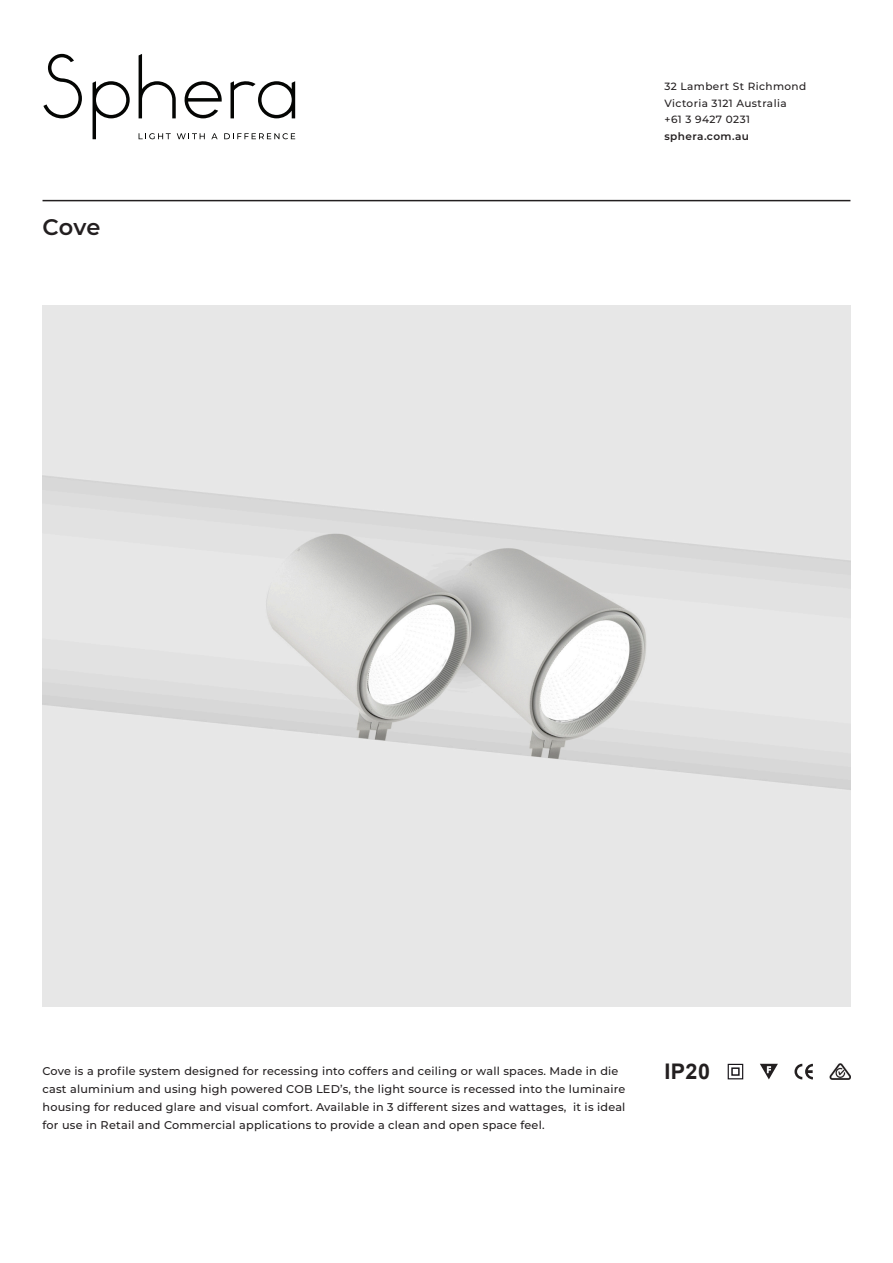
<style>
.page{position:relative;width:893px;height:1263px;background:#fff}
.page>*{position:absolute;margin:0;border:0;box-sizing:border-box;transform-origin:0 0}
.t1{font:600 22.5px "Montserrat";color:#231f20}
.t2{font:700 21.6px "Arial";color:#231f20}
.t3{font:500 11.25px/18px "Montserrat";letter-spacing:.02em;color:#231f20}
.t4{font:500 10.5px/16.5px "Montserrat";letter-spacing:.04em;color:#231f20}
.t5{font:600 10.5px "Montserrat";letter-spacing:.04em;color:#231f20}
</style>
<div class="page">
<hr style="left:43px;top:200px;width:807px;height:1px;background:#231f20">
<svg style="left:794px;top:1064px;width:19px;height:15px"></svg>
<div style="left:731px;top:1067px;width:9px;height:9px;border:1px solid #171419"></div>
<div style="left:728px;top:1064px;width:15px;height:15px;border:1px solid #171419"></div>
<svg style="left:760px;top:1064px;width:18px;height:15px"></svg>
<img style="left:829px;top:1064px;width:21px;height:15px">
<img style="left:43px;top:305px;width:807px;height:701px">
<svg style="left:184px;top:81px;width:38px;height:37px"></svg>
<svg style="left:139px;top:54px;width:37px;height:64px"></svg>
<svg style="left:93px;top:81px;width:37px;height:58px"></svg>
<svg style="left:43px;top:54px;width:39px;height:64px"></svg>
<svg style="left:139px;top:133px;width:32px;height:6px"></svg>
<svg style="left:177px;top:133px;width:28px;height:6px"></svg>
<svg style="left:211px;top:133px;width:7px;height:6px"></svg>
<svg style="left:224px;top:133px;width:71px;height:6px"></svg>
<svg style="left:231px;top:81px;width:64px;height:37px"></svg>
<p class="t1" style="left:43px;top:211px;width:60px">Cove</p>
<p class="t4" style="left:664px;top:78px;width:143px">32 Lambert St Richmond<br>Victoria 3121 Australia +61 3 9427 0231</p>
<p class="t5" style="left:664px;top:129px;width:86px">sphera.com.au</p>
<p class="t3" style="left:43px;top:1061px;width:584px">Cove is a profile system designed for recessing into coffers and ceiling or wall spaces. Made in die cast aluminium and using high powered COB LED’s, the light source is recessed into the luminaire housing for reduced glare and visual comfort. Available in 3 different sizes and wattages, it is ideal for use in Retail and Commercial applications to provide a clean and open space feel.</p>
<p class="t2" style="left:664px;top:1057px;width:47px">IP20</p>
</div>
